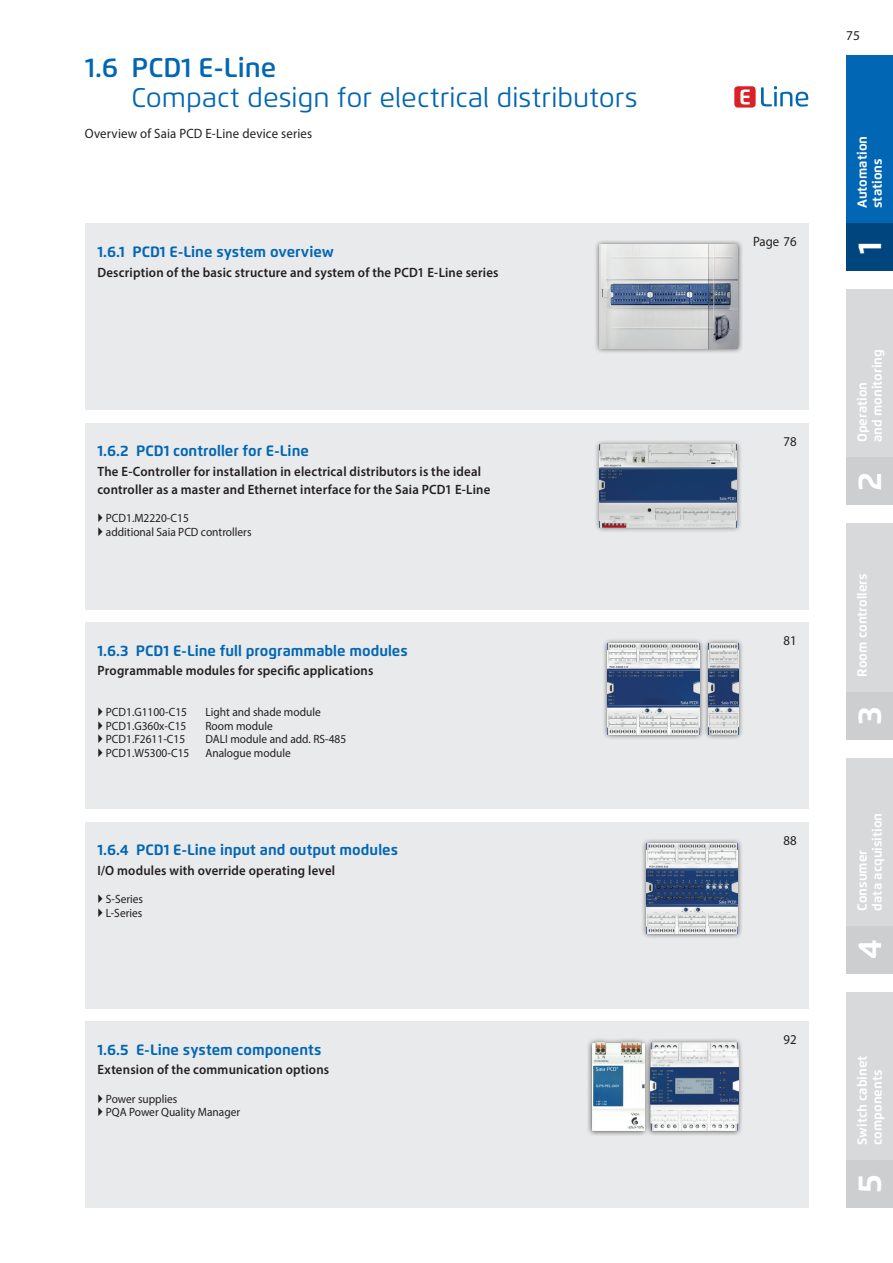
<style>
.page{position:relative;width:893px;height:1263px;background:#fff}
.page>*{position:absolute;margin:0;border:0;box-sizing:border-box;transform-origin:0 0}
.t1{font:700 33px "Flexo";color:#fff}
.t2{font:27px "Flexo";color:#0166b3}
.t3{font:600 27px "Flexo";color:#0166b3}
.t4{font:700 15px "Flexo";color:#0166b3}
.t5{font:600 13.5px/18px "Myriad Pro";letter-spacing:.015em;color:#231f20;scale:.95 1}
.t6{font:13.5px "Myriad Pro";letter-spacing:.01em;color:#231f20;scale:.95 1}
.t7{font:13.5px "Myriad Pro";letter-spacing:.01em;color:#231f20}
.t8{font:700 13.2px/15px "Flexo";color:#fff}
.t9{font:12px/13.5px "Myriad Pro";color:#231f20;scale:.95 1}
</style>
<div class="page">
<div style="left:846px;top:55px;width:47px;height:216px;background:#0166b3"></div>
<div style="left:846px;top:223px;width:47px;height:48px;background:#00457d"></div>
<div style="left:846px;top:289px;width:47px;height:216px;background:#d8d9db"></div>
<div style="left:846px;top:458px;width:47px;height:47px;background:#cdced0"></div>
<div style="left:846px;top:524px;width:47px;height:215px;background:#d8d9db"></div>
<div style="left:846px;top:692px;width:47px;height:47px;background:#cdced0"></div>
<div style="left:846px;top:758px;width:47px;height:215px;background:#d8d9db"></div>
<div style="left:846px;top:926px;width:47px;height:47px;background:#cdced0"></div>
<div style="left:846px;top:992px;width:47px;height:216px;background:#d8d9db"></div>
<div style="left:846px;top:1160px;width:47px;height:48px;background:#cdced0"></div>
<div style="left:85px;top:223px;width:723px;height:187px;background:#e9eaeb"></div>
<div style="left:85px;top:423px;width:723px;height:187px;background:#e9eaeb"></div>
<div style="left:85px;top:622px;width:723px;height:187px;background:#e9eaeb"></div>
<div style="left:85px;top:822px;width:723px;height:186px;background:#e9eaeb"></div>
<div style="left:85px;top:1021px;width:723px;height:187px;background:#e9eaeb"></div>
<div style="left:594px;top:439px;width:148px;height:94px;background:#231f20;opacity:.6"></div>
<img style="left:599px;top:444px;width:138px;height:83px">
<div style="left:602px;top:638px;width:102px;height:102px;background:#231f20;opacity:.75"></div>
<img style="left:607px;top:644px;width:92px;height:90px">
<div style="left:703px;top:638px;width:41px;height:102px;background:#231f20;opacity:.75"></div>
<img style="left:708px;top:644px;width:30px;height:90px">
<div style="left:641px;top:837px;width:102px;height:102px;background:#231f20;opacity:.75"></div>
<img style="left:646px;top:843px;width:92px;height:91px">
<div style="left:587px;top:1037px;width:63px;height:99px;background:#231f20;opacity:.75"></div>
<img style="left:592px;top:1043px;width:52px;height:88px">
<div style="left:644px;top:1037px;width:100px;height:99px;background:#231f20;opacity:.75"></div>
<img style="left:650px;top:1043px;width:88px;height:88px">
<div style="left:594px;top:240px;width:149px;height:114px;background:#231f20;opacity:.75"></div>
<img style="left:599px;top:245px;width:139px;height:103px">
<div style="left:734px;top:86px;width:22px;height:22px;background:#da2128;border-radius:4px"></div>
<svg style="left:761px;top:86px;width:47px;height:21px"></svg>
<svg style="left:740px;top:89px;width:10px;height:15px"></svg>
<h2 class="t3" style="left:85px;top:51px;width:193px">1.6 PCD1 E-Line</h2>
<h2 class="t2" style="left:132px;top:81px;width:507px">Compact design for electrical distributors</h2>
<p class="t6" style="left:85px;top:125px;width:241px">Overview of Saia PCD E-Line device series</p>
<p class="t4" style="left:97px;top:242px;width:238px">1.6.1 PCD1 E-Line system overview</p>
<p class="t5" style="left:97px;top:263px;width:424px">Description of the basic structure and system of the PCD1 E-Line series</p>
<p class="t4" style="left:97px;top:442px;width:213px">1.6.2 PCD1 controller for E-Line</p>
<p class="t5" style="left:97px;top:462px;width:415px">The E-Controller for installation in electrical distributors is the ideal controller as a master and Ethernet interface for the Saia PCD1 E-Line</p>
<p class="t9" style="left:106px;top:511px;width:155px">PCD1.M2220-C15<br>additional Saia PCD controllers</p>
<p class="t4" style="left:97px;top:641px;width:312px">1.6.3 PCD1 E-Line full programmable modules</p>
<p class="t5" style="left:97px;top:661px;width:292px">Programmable modules for specific applications</p>
<p class="t9" style="left:106px;top:705px;width:87px">PCD1.G1100-C15</p>
<p class="t9" style="left:205px;top:705px;width:123px">Light and shade module</p>
<p class="t9" style="left:106px;top:719px;width:86px">PCD1.G360x-C15</p>
<p class="t9" style="left:205px;top:719px;width:73px">Room module</p>
<p class="t9" style="left:106px;top:732px;width:85px">PCD1.F2611-C15</p>
<p class="t9" style="left:205px;top:732px;width:150px">DALI module and add. RS-485</p>
<p class="t9" style="left:106px;top:746px;width:89px">PCD1.W5300-C15</p>
<p class="t9" style="left:205px;top:746px;width:91px">Analogue module</p>
<p class="t4" style="left:97px;top:841px;width:302px">1.6.4 PCD1 E-Line input and output modules</p>
<p class="t5" style="left:97px;top:861px;width:252px">I/O modules with override operating level</p>
<p class="t9" style="left:106px;top:892px;width:41px">S-Series<br>L-Series</p>
<p class="t4" style="left:97px;top:1040px;width:225px">1.6.5 E-Line system components</p>
<p class="t5" style="left:97px;top:1060px;width:246px">Extension of the communication options</p>
<p class="t9" style="left:106px;top:1092px;width:143px">Power supplies<br>PQA Power Quality Manager</p>
<p class="t6" style="left:753px;top:233px;width:47px">Page 76</p>
<p class="t6" style="left:783px;top:433px;width:15px">78</p>
<p class="t6" style="left:783px;top:632px;width:15px">81</p>
<p class="t6" style="left:783px;top:832px;width:15px">88</p>
<p class="t6" style="left:783px;top:1031px;width:15px">92</p>
<p class="t7" style="left:846px;top:27px;width:15px">75</p>
<p class="t8" style="left:855px;top:208px;width:74px;rotate:-90deg">Automation stations</p>
<h1 class="t1" style="left:850px;top:254px;width:14px;rotate:-90deg">1</h1>
<p class="t8" style="left:855px;top:442px;width:95px;rotate:-90deg">Operation<br>and monitoring</p>
<h1 class="t1" style="left:850px;top:491px;width:20px;rotate:-90deg">2</h1>
<p class="t8" style="left:855px;top:676px;width:105px;rotate:-90deg">Room controllers</p>
<h1 class="t1" style="left:850px;top:725px;width:20px;rotate:-90deg">3</h1>
<p class="t8" style="left:855px;top:911px;width:99px;rotate:-90deg">Consumer<br>data acquisition</p>
<h1 class="t1" style="left:850px;top:959px;width:21px;rotate:-90deg">4</h1>
<p class="t8" style="left:855px;top:1145px;width:91px;rotate:-90deg">Switch cabinet components</p>
<h1 class="t1" style="left:850px;top:1193px;width:20px;rotate:-90deg">5</h1>
</div>
